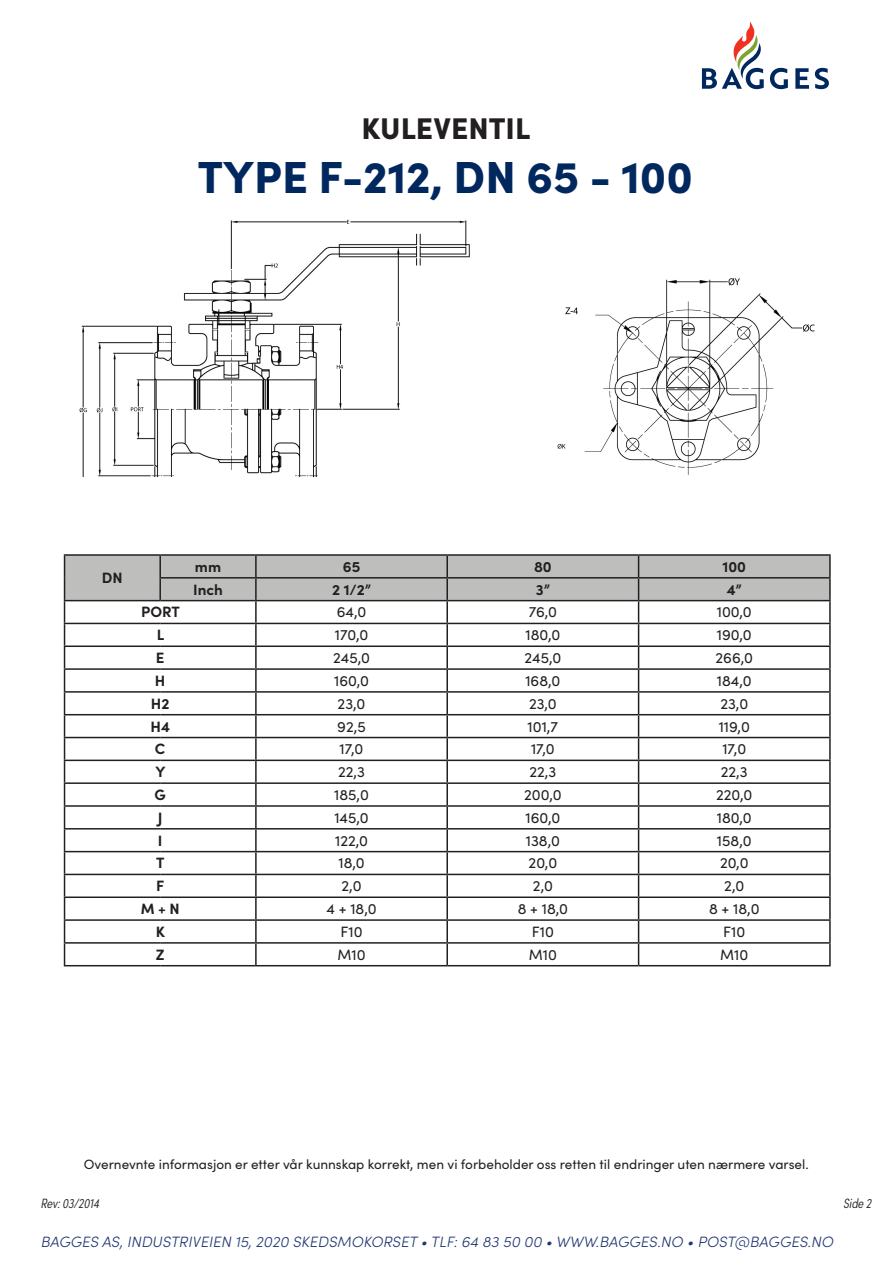
<style>
.page{position:relative;width:893px;height:1263px;background:#fff}
.page>*{position:absolute;margin:0;border:0;box-sizing:border-box;transform-origin:0 0}
.t1{font:900 45px "Sofia Pro";color:#00285f}
.t2{font:900 30px "Sofia Pro";color:#231f20}
.t3{font:15px "Sofia Pro";color:#231f20}
.t4{font:italic 300 15px "Sofia Pro";color:#223873}
.t5{font:700 15px "Sofia Pro";color:#231f20}
.t6{font:13.5px "Sofia Pro";color:#231f20}
.t7{font:italic 300 13.5px "Sofia Pro Condensed";color:#231f20}
</style>
<div class="page">
<svg style="left:702px;top:21px;width:62px;height:68px"></svg>
<svg style="left:770px;top:68px;width:18px;height:21px"></svg>
<svg style="left:795px;top:68px;width:14px;height:21px"></svg>
<svg style="left:815px;top:68px;width:14px;height:21px"></svg>
<img style="left:557px;top:278px;width:258px;height:197px">
<img style="left:79px;top:219px;width:391px;height:257px">
<hr style="left:829px;top:601px;width:2px;height:22px;background:#231f20">
<hr style="left:639px;top:623px;width:192px;height:1px;background:#231f20">
<hr style="left:829px;top:624px;width:2px;height:21px;background:#231f20">
<hr style="left:639px;top:645px;width:192px;height:2px;background:#231f20">
<hr style="left:829px;top:647px;width:2px;height:21px;background:#231f20">
<hr style="left:639px;top:668px;width:192px;height:2px;background:#231f20">
<hr style="left:829px;top:670px;width:2px;height:21px;background:#231f20">
<hr style="left:639px;top:691px;width:192px;height:2px;background:#231f20">
<hr style="left:829px;top:693px;width:2px;height:21px;background:#231f20">
<hr style="left:639px;top:714px;width:192px;height:1px;background:#231f20">
<hr style="left:829px;top:715px;width:2px;height:22px;background:#231f20">
<hr style="left:639px;top:737px;width:192px;height:1px;background:#231f20">
<hr style="left:829px;top:738px;width:2px;height:22px;background:#231f20">
<hr style="left:639px;top:760px;width:192px;height:1px;background:#231f20">
<hr style="left:829px;top:761px;width:2px;height:21px;background:#231f20">
<hr style="left:639px;top:782px;width:192px;height:2px;background:#231f20">
<hr style="left:829px;top:784px;width:2px;height:21px;background:#231f20">
<hr style="left:639px;top:805px;width:192px;height:2px;background:#231f20">
<hr style="left:829px;top:807px;width:2px;height:21px;background:#231f20">
<hr style="left:639px;top:828px;width:192px;height:1px;background:#231f20">
<hr style="left:829px;top:829px;width:2px;height:22px;background:#231f20">
<hr style="left:639px;top:851px;width:192px;height:1px;background:#231f20">
<hr style="left:829px;top:852px;width:2px;height:22px;background:#231f20">
<hr style="left:639px;top:874px;width:192px;height:1px;background:#231f20">
<hr style="left:829px;top:875px;width:2px;height:21px;background:#231f20">
<hr style="left:639px;top:896px;width:192px;height:2px;background:#231f20">
<hr style="left:829px;top:898px;width:2px;height:21px;background:#231f20">
<hr style="left:639px;top:919px;width:192px;height:2px;background:#231f20">
<hr style="left:829px;top:921px;width:2px;height:21px;background:#231f20">
<hr style="left:639px;top:942px;width:192px;height:2px;background:#231f20">
<hr style="left:829px;top:944px;width:2px;height:21px;background:#231f20">
<hr style="left:64px;top:965px;width:96px;height:1px;background:#231f20">
<hr style="left:160px;top:965px;width:96px;height:1px;background:#231f20">
<hr style="left:256px;top:965px;width:191px;height:1px;background:#231f20">
<hr style="left:447px;top:965px;width:192px;height:1px;background:#231f20">
<hr style="left:639px;top:965px;width:192px;height:1px;background:#231f20">
<hr style="left:64px;top:554px;width:96px;height:2px;background:#231f20">
<hr style="left:160px;top:554px;width:96px;height:2px;background:#231f20">
<hr style="left:256px;top:554px;width:191px;height:2px;background:#231f20">
<hr style="left:447px;top:554px;width:192px;height:2px;background:#231f20">
<hr style="left:639px;top:554px;width:192px;height:2px;background:#231f20">
<hr style="left:829px;top:556px;width:2px;height:21px;background:#231f20">
<svg style="left:64px;top:555px;width:766px;height:410px"></svg>
<hr style="left:159px;top:577px;width:97px;height:1px;background:#231f20">
<hr style="left:256px;top:577px;width:191px;height:1px;background:#231f20">
<hr style="left:447px;top:577px;width:192px;height:1px;background:#231f20">
<hr style="left:639px;top:577px;width:192px;height:1px;background:#231f20">
<hr style="left:829px;top:578px;width:2px;height:22px;background:#231f20">
<hr style="left:64px;top:600px;width:96px;height:1px;background:#231f20">
<hr style="left:160px;top:600px;width:96px;height:1px;background:#231f20">
<hr style="left:256px;top:600px;width:191px;height:1px;background:#231f20">
<hr style="left:447px;top:600px;width:192px;height:1px;background:#231f20">
<hr style="left:639px;top:600px;width:192px;height:1px;background:#231f20">
<p class="t2" style="left:361px;top:104px;width:170px">KULEVENTIL</p>
<p class="t1" style="left:198px;top:141px;width:496px">TYPE F-212, DN 65 - 100</p>
<p class="t5" style="left:102px;top:566px;width:22px">DN</p>
<p class="t5" style="left:195px;top:555px;width:28px">mm</p>
<p class="t5" style="left:343px;top:555px;width:19px">65</p>
<p class="t5" style="left:534px;top:555px;width:19px">80</p>
<p class="t5" style="left:722px;top:555px;width:25px">100</p>
<p class="t5" style="left:193px;top:578px;width:31px">Inch</p>
<p class="t5" style="left:332px;top:578px;width:41px">2 1/2”</p>
<p class="t5" style="left:536px;top:578px;width:16px">3”</p>
<p class="t5" style="left:727px;top:578px;width:16px">4”</p>
<p class="t5" style="left:141px;top:601px;width:40px">PORT</p>
<p class="t3" style="left:337px;top:601px;width:31px">64,0</p>
<p class="t3" style="left:529px;top:601px;width:30px">76,0</p>
<p class="t3" style="left:717px;top:601px;width:36px">100,0</p>
<p class="t5" style="left:157px;top:623px;width:9px">L</p>
<p class="t3" style="left:335px;top:624px;width:35px">170,0</p>
<p class="t3" style="left:525px;top:624px;width:36px">180,0</p>
<p class="t3" style="left:717px;top:624px;width:36px">190,0</p>
<p class="t5" style="left:156px;top:646px;width:10px">E</p>
<p class="t3" style="left:333px;top:647px;width:38px">245,0</p>
<p class="t3" style="left:524px;top:647px;width:38px">245,0</p>
<p class="t3" style="left:715px;top:647px;width:39px">266,0</p>
<p class="t5" style="left:155px;top:669px;width:12px">H</p>
<p class="t3" style="left:334px;top:670px;width:36px">160,0</p>
<p class="t3" style="left:525px;top:670px;width:37px">168,0</p>
<p class="t3" style="left:717px;top:670px;width:36px">184,0</p>
<p class="t5" style="left:151px;top:692px;width:20px">H2</p>
<p class="t3" style="left:338px;top:692px;width:29px">23,0</p>
<p class="t3" style="left:529px;top:692px;width:29px">23,0</p>
<p class="t3" style="left:720px;top:692px;width:29px">23,0</p>
<p class="t5" style="left:150px;top:715px;width:21px">H4</p>
<p class="t3" style="left:337px;top:715px;width:30px">92,5</p>
<p class="t3" style="left:528px;top:715px;width:32px">101,7</p>
<p class="t3" style="left:719px;top:715px;width:33px">119,0</p>
<p class="t5" style="left:155px;top:737px;width:12px">C</p>
<p class="t3" style="left:340px;top:738px;width:25px">17,0</p>
<p class="t3" style="left:531px;top:738px;width:25px">17,0</p>
<p class="t3" style="left:722px;top:738px;width:25px">17,0</p>
<p class="t5" style="left:155px;top:760px;width:12px">Y</p>
<p class="t3" style="left:338px;top:761px;width:28px">22,3</p>
<p class="t3" style="left:529px;top:761px;width:28px">22,3</p>
<p class="t3" style="left:721px;top:761px;width:28px">22,3</p>
<p class="t5" style="left:155px;top:783px;width:13px">G</p>
<p class="t3" style="left:334px;top:784px;width:36px">185,0</p>
<p class="t3" style="left:524px;top:784px;width:39px">200,0</p>
<p class="t3" style="left:716px;top:784px;width:38px">220,0</p>
<p class="t5" style="left:158px;top:806px;width:6px">J</p>
<p class="t3" style="left:334px;top:807px;width:36px">145,0</p>
<p class="t3" style="left:525px;top:807px;width:36px">160,0</p>
<p class="t3" style="left:717px;top:807px;width:36px">180,0</p>
<p class="t5" style="left:158px;top:829px;width:6px">I</p>
<p class="t3" style="left:335px;top:829px;width:34px">122,0</p>
<p class="t3" style="left:526px;top:829px;width:36px">138,0</p>
<p class="t3" style="left:717px;top:829px;width:36px">158,0</p>
<p class="t5" style="left:156px;top:852px;width:10px">T</p>
<p class="t3" style="left:338px;top:852px;width:28px">18,0</p>
<p class="t3" style="left:529px;top:852px;width:30px">20,0</p>
<p class="t3" style="left:720px;top:852px;width:30px">20,0</p>
<p class="t5" style="left:156px;top:874px;width:10px">F</p>
<p class="t3" style="left:342px;top:875px;width:21px">2,0</p>
<p class="t3" style="left:533px;top:875px;width:21px">2,0</p>
<p class="t3" style="left:724px;top:875px;width:21px">2,0</p>
<p class="t5" style="left:141px;top:897px;width:40px">M + N</p>
<p class="t3" style="left:326px;top:898px;width:52px">4 + 18,0</p>
<p class="t3" style="left:518px;top:898px;width:52px">8 + 18,0</p>
<p class="t3" style="left:709px;top:898px;width:52px">8 + 18,0</p>
<p class="t5" style="left:156px;top:920px;width:11px">K</p>
<p class="t3" style="left:340px;top:921px;width:24px">F10</p>
<p class="t3" style="left:532px;top:921px;width:24px">F10</p>
<p class="t3" style="left:723px;top:921px;width:24px">F10</p>
<p class="t5" style="left:156px;top:943px;width:10px">Z</p>
<p class="t3" style="left:337px;top:943px;width:30px">M10</p>
<p class="t3" style="left:529px;top:943px;width:30px">M10</p>
<p class="t3" style="left:720px;top:943px;width:30px">M10</p>
<p class="t6" style="left:84px;top:1155px;width:726px">Overnevnte informasjon er etter vår kunnskap korrekt, men vi forbeholder oss retten til endringer uten nærmere varsel.</p>
<p class="t7" style="left:41px;top:1193px;width:60px">Rev: 03/2014</p>
<p class="t7" style="left:844px;top:1193px;width:29px">Side 2</p>
<p class="t4" style="left:41px;top:1231px;width:794px">BAGGES AS, INDUSTRIVEIEN 15, 2020 SKEDSMOKORSET • TLF: 64 83 50 00 • WWW.BAGGES.NO • POST@BAGGES.NO</p>
</div>
